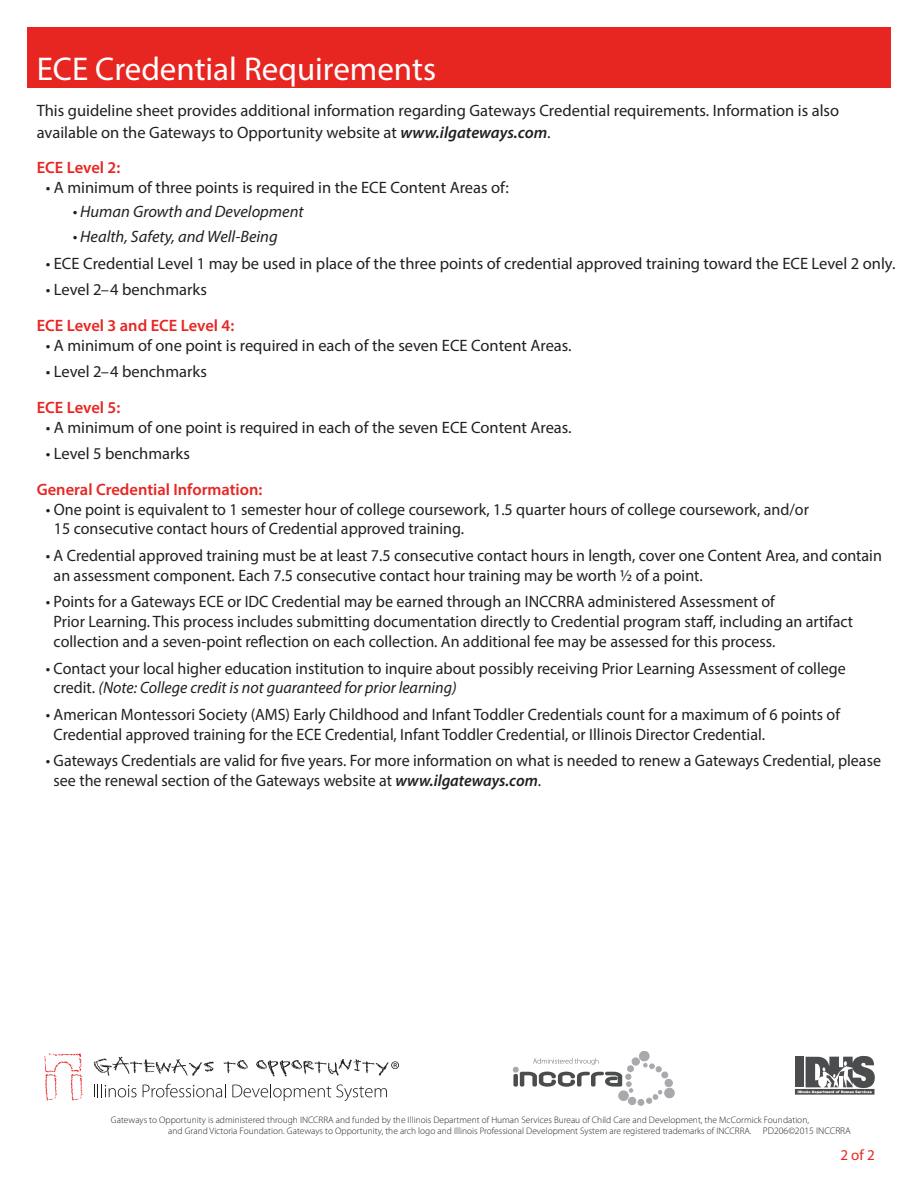
<style>
.page{position:relative;width:918px;height:1188px;background:#fff}
.page>*{position:absolute;margin:0;border:0;box-sizing:border-box;transform-origin:0 0}
.t1{font:33px "Myriad Pro";color:#fff}
.t2{font:16.5px/19.8px "Myriad Pro";color:#231f20}
.t3{font:600 16.5px "Myriad Pro";color:#e72621}
.t4{font:italic 16.5px "Myriad Pro";color:#231f20}
.t5{font:15px "Myriad Pro";color:#e72621}
.t6{font:300 9.45px/11.6px "Myriad Pro";color:#231f20}
.s1{font-weight:600;font-style:italic}
.s2{font-style:italic}
.s3{font-size:9.75px}
</style>
<div class="page">
<div style="left:27px;top:27px;width:864px;height:60px;background:#e72621"></div>
<svg style="left:94px;top:1084px;width:43px;height:13px"></svg>
<svg style="left:143px;top:1084px;width:83px;height:13px"></svg>
<svg style="left:232px;top:1084px;width:155px;height:17px"></svg>
<svg style="left:44px;top:1053px;width:39px;height:48px"></svg>
<svg style="left:223px;top:1060px;width:25px;height:13px"></svg>
<svg style="left:94px;top:1057px;width:120px;height:19px"></svg>
<svg style="left:256px;top:1059px;width:143px;height:18px"></svg>
<div style="left:640px;top:1051px;width:9px;height:10px;background:#a8a9ad;border-radius:50%"></div>
<div style="left:639px;top:1051px;width:10px;height:10px;border:1px solid #a8a9ad;border-radius:50%"></div>
<svg style="left:513px;top:1058px;width:161px;height:47px"></svg>
<svg style="left:795px;top:1056px;width:80px;height:39px"></svg>
<div style="left:795px;top:1057px;width:9px;height:30px;background:#4b4c4d"></div>
<h1 class="t1" style="left:37px;top:48px;width:401px">ECE Credential Requirements</h1>
<p class="t2" style="left:37px;top:99px;width:804px;line-height:22.2px">This guideline sheet provides additional information regarding Gateways Credential requirements. Information is also available on the Gateways to Opportunity website at <span class="s1">www.ilgateways.com</span>.</p>
<p class="t3" style="left:37px;top:157px;width:85px">ECE Level 2:</p>
<p class="t2" style="left:46px;top:178px;width:465px">• A minimum of three points is required in the ECE Content Areas of:</p>
<p class="t4" style="left:73px;top:202px;width:233px">• Human Growth and Development</p>
<p class="t4" style="left:73px;top:226px;width:207px">• Health, Safety, and Well-Being</p>
<p class="t2" style="left:46px;top:253px;width:851px">• ECE Credential Level 1 may be used in place of the three points of credential approved training toward the ECE Level 2 only.</p>
<p class="t2" style="left:46px;top:279px;width:163px">• Level 2–4 benchmarks</p>
<p class="t3" style="left:37px;top:315px;width:199px">ECE Level 3 and ECE Level 4:</p>
<p class="t2" style="left:46px;top:335px;width:527px">• A minimum of one point is required in each of the seven ECE Content Areas.</p>
<p class="t2" style="left:46px;top:361px;width:163px">• Level 2–4 benchmarks</p>
<p class="t3" style="left:37px;top:397px;width:85px">ECE Level 5:</p>
<p class="t2" style="left:46px;top:417px;width:527px">• A minimum of one point is required in each of the seven ECE Content Areas.</p>
<p class="t2" style="left:46px;top:444px;width:146px">• Level 5 benchmarks</p>
<p class="t3" style="left:37px;top:479px;width:227px">General Credential Information:</p>
<p class="t2" style="left:54px;top:499px;width:757px;text-indent:-8px">• One point is equivalent to 1 semester hour of college coursework, 1.5 quarter hours of college coursework, and/or<br>15 consecutive contact hours of Credential approved training.</p>
<p class="t2" style="left:54px;top:545px;width:830px;text-indent:-8px">• A Credential approved training must be at least 7.5 consecutive contact hours in length, cover one Content Area, and contain an assessment component. Each 7.5 consecutive contact hour training may be worth ½ of a point.</p>
<p class="t2" style="left:54px;top:592px;width:801px;text-indent:-8px">• Points for a Gateways ECE or IDC Credential may be earned through an INCCRRA administered Assessment of<br>Prior Learning. This process includes submitting documentation directly to Credential program staff, including an artifact collection and a seven-point reflection on each collection. An additional fee may be assessed for this process.</p>
<p class="t2" style="left:54px;top:658px;width:794px;text-indent:-8px">• Contact your local higher education institution to inquire about possibly receiving Prior Learning Assessment of college credit. <span class="s2">(Note: College credit is not guaranteed for prior learning)</span></p>
<p class="t2" style="left:54px;top:704px;width:788px;text-indent:-8px">• American Montessori Society (AMS) Early Childhood and Infant Toddler Credentials count for a maximum of 6 points of<br>Credential approved training for the ECE Credential, Infant Toddler Credential, or Illinois Director Credential.</p>
<p class="t2" style="left:54px;top:751px;width:829px;text-indent:-8px">• Gateways Credentials are valid for five years. For more information on what is needed to renew a Gateways Credential, please see the renewal section of the Gateways website at <span class="s1">www.ilgateways.com</span>.</p>
<p class="t6" style="left:168px;top:1114px;width:684px;text-indent:-57px">Gateways to Opportunity is administered through INCCRRA and funded by the Illinois Department of Human Services Bureau of Child Care and Development, the McCormick Foundation,<br>and Grand Victoria Foundation. Gateways to Opportunity, the arch logo and Illinois Professional Development System are registered trademarks of INCCRRA. <span class="s3">PD206©2015 INCCRRA</span></p>
<p class="t5" style="left:840px;top:1146px;width:36px">2 of 2</p>
</div>
